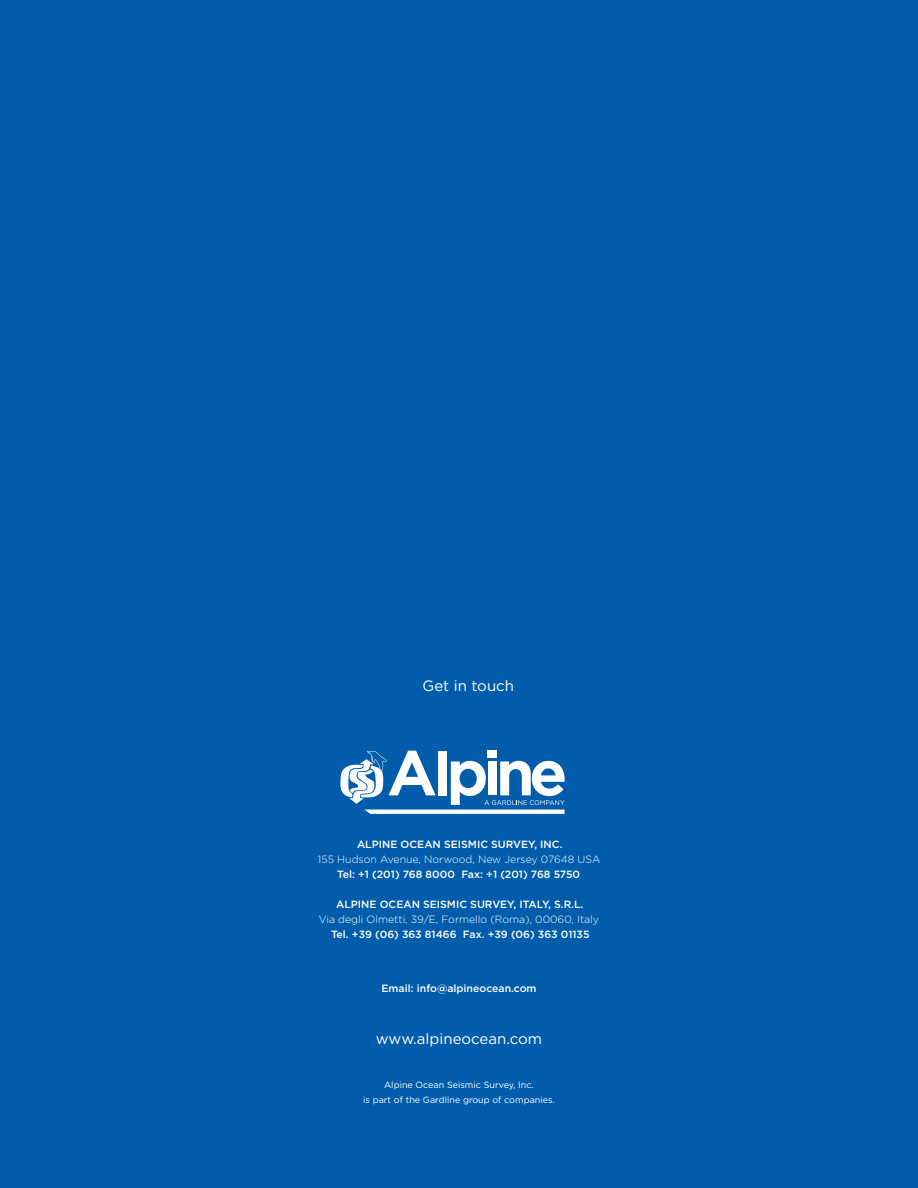
<style>
.page{position:relative;width:918px;height:1188px;background:#015dab}
.page>*{position:absolute;margin:0;border:0;box-sizing:border-box;transform-origin:0 0}
.t1{font:15px "Gotham HTF";color:#fff}
.t2{font:500 10.5px "Gotham HTF";color:#fff}
.t3{font:300 10.5px "Gotham HTF";color:#fff}
.t4{font:9px/15px "Gotham HTF";color:#fff;text-align:center}
</style>
<div class="page">
<svg style="left:340px;top:751px;width:225px;height:63px"></svg>
<hr style="left:0;top:0;width:1px;height:1188px;background:#d3daee">
<div style="left:0;top:82px;width:9px;height:43px;background:#015dab"></div>
<div style="left:0;top:1145px;width:918px;height:43px;background:#015dab"></div>
<h1 class="t1" style="left:423px;top:677px;width:93px">Get in touch</h1>
<p class="t2" style="left:357px;top:838px;width:61px">ALPINE OCEA</p>
<p class="t2" style="left:433px;top:838px;width:131px">N SEISMIC SURVEY, I NC.</p>
<p class="t3" style="left:318px;top:854px;width:284px">155 Hudson Avenue, Norwood, New Jersey 07648 USA</p>
<p class="t2" style="left:337px;top:868px;width:244px">TEL: +1 (201) 768 8000 FAX: +1 (201) 768 5750</p>
<p class="t2" style="left:336px;top:898px;width:61px">ALPINE OCEA</p>
<p class="t2" style="left:412px;top:898px;width:173px">N SEISMIC SURVEY, ITALY, S.R.L.</p>
<p class="t3" style="left:319px;top:914px;width:282px">Via degli Olmetti, 39/E, Formello (Roma), 00060, Italy</p>
<p class="t2" style="left:331px;top:928px;width:260px">TEL. +39 (06) 363 81466 FAX. +39 (06) 363 01135</p>
<p class="t2" style="left:382px;top:982px;width:156px">EMAIL: INFO@ALPINEOCEAN.COM</p>
<h1 class="t1" style="left:376px;top:1030px;width:168px">www.alpineocean.com</h1>
<p class="t4" style="left:363px;top:1077px;width:193px">Alpine Ocean Seismic Survey, Inc.<br>is part of the Gardline group of companies.</p>
</div>
